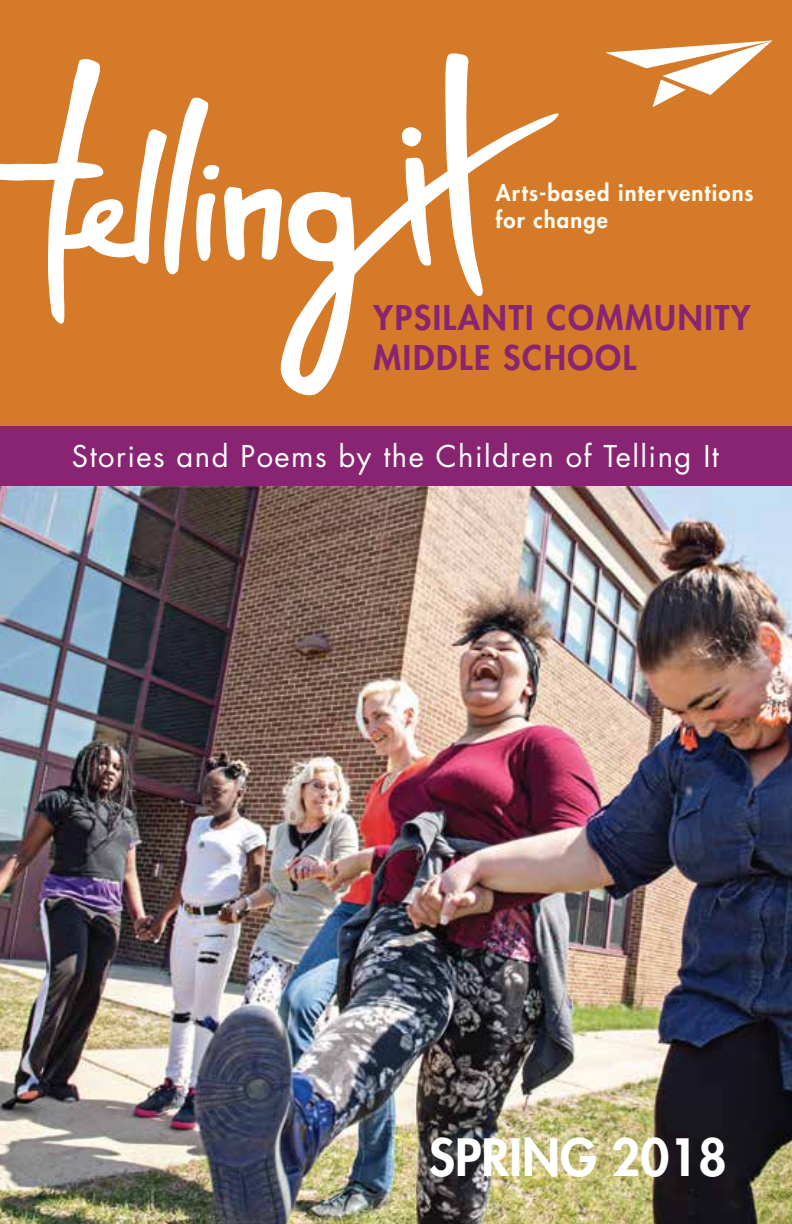
<style>
.page{position:relative;width:792px;height:1224px;background:#fff}
.page>*{position:absolute;margin:0;border:0;box-sizing:border-box;transform-origin:0 0}
.t1{font:800 50px "Futura Std";color:#fff}
.t2{font:800 49px "Futura Std";letter-spacing:.05em;color:#fff}
.t3{font:800 33px/39.8px "Futura Std";letter-spacing:.05em;color:#882472}
.t4{font:29.2px "Futura Std";letter-spacing:.05em;color:#fff}
.t5{font:800 22px/26.4px "Futura Std";letter-spacing:.05em;color:#fffef5}
</style>
<div class="page">
<div style="left:0;top:0;width:792px;height:426px;background:#d57a28"></div>
<svg style="left:167px;top:97px;width:113px;height:177px"></svg>
<svg style="left:605px;top:40px;width:167px;height:67px"></svg>
<svg style="left:0;top:59px;width:167px;height:265px"></svg>
<div style="left:0;top:426px;width:792px;height:61px;background:#882472"></div>
<img style="left:0;top:487px;width:792px;height:737px">
<svg style="left:280px;top:53px;width:279px;height:343px"></svg>
<p class="t5" style="left:496px;top:180px;width:259px">Arts-based interventions for change</p>
<p class="t3" style="left:374px;top:298px;width:379px">YPSILANTI COMMUNITY<br>MIDDLE SCHOOL</p>
<p class="t4" style="left:72px;top:438px;width:648px">Stories and Poems by the Children of Telling It</p>
<h2 class="t2" style="left:407px;top:1103px;width:318px">SPRING 2018</h2>
<h1 class="t1" style="left:429px;top:1126px;width:300px">SPRING 2018</h1>
</div>
